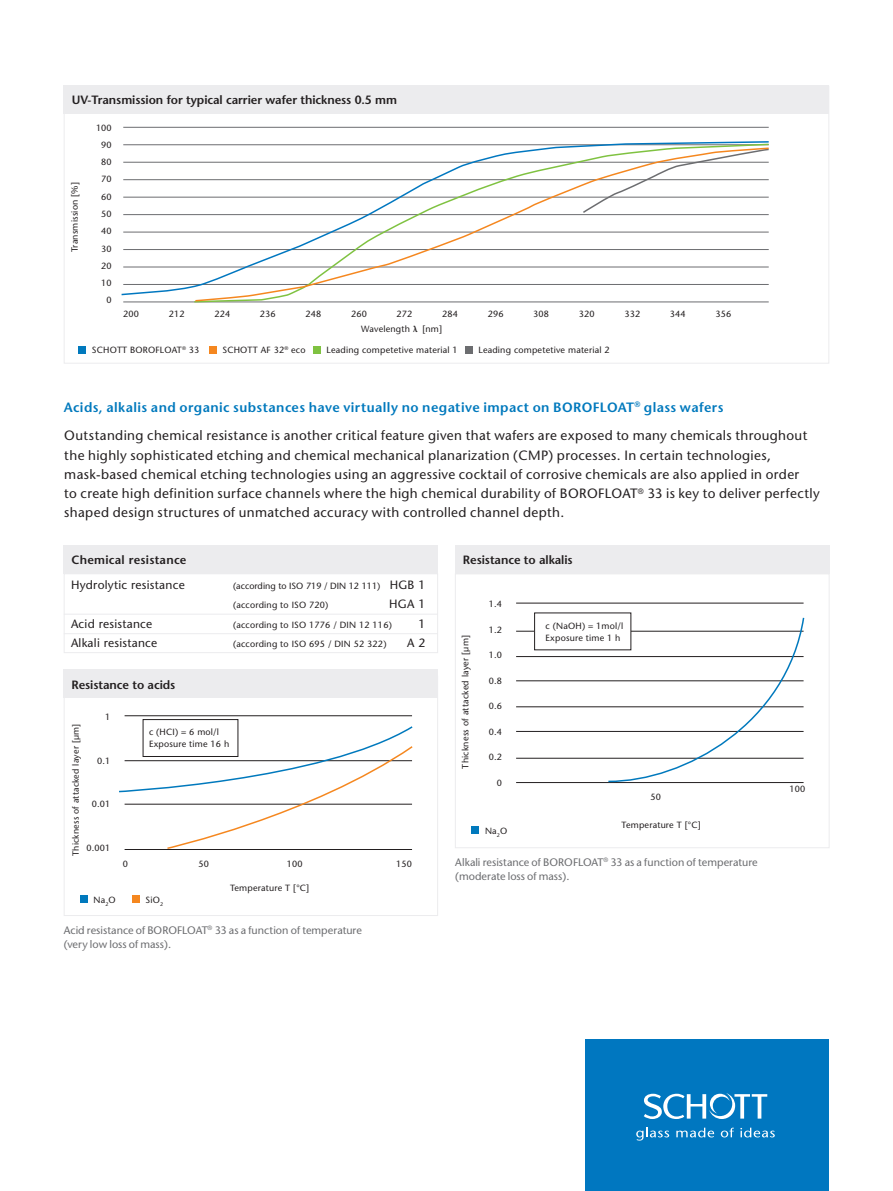
<style>
.page{position:relative;width:893px;height:1191px;background:#fff}
.page>*{position:absolute;margin:0;border:0;box-sizing:border-box;transform-origin:0 0}
.t1{font:13.5px/19.2px "Stone Sans";letter-spacing:.025em;color:#231f20}
.t2{font:600 13.5px "Stone Sans";letter-spacing:.03em;color:#0079bd}
.t3{font:600 12px "Stone Sans";letter-spacing:-.005em;color:#231f20}
.t4{font:12px "Stone Sans";letter-spacing:.02em;color:#231f20}
.t5{font:600 12px "Stone Sans";letter-spacing:.02em;color:#231f20}
.t6{font:10.8px/14.2px "Stone Sans";color:#6c6d70}
.t7{font:9px/12px "Stone Sans";letter-spacing:.02em;color:#231f20}
.t8{font:9px/17.2px "Stone Sans";color:#231f20}
.t9{font:8.85px "Stone Sans";letter-spacing:.02em;color:#231f20}
.s1{font-family:"Minion Pro";font-weight:700}
.s2{font-size:12px}
</style>
<div class="page">
<div style="left:455px;top:545px;width:374px;height:29px;background:#ececee"></div>
<div style="left:455px;top:573px;width:374px;height:275px;border:1px solid #ececee"></div>
<hr style="left:516px;top:782px;width:288px;height:1px;background:#231f20">
<hr style="left:516px;top:758px;width:288px;height:1px;background:#231f20">
<hr style="left:516px;top:731px;width:288px;height:1px;background:#231f20">
<hr style="left:516px;top:706px;width:288px;height:1px;background:#231f20">
<hr style="left:516px;top:603px;width:288px;height:1px;background:#231f20">
<hr style="left:516px;top:656px;width:288px;height:1px;background:#231f20">
<hr style="left:516px;top:680px;width:288px;height:1px;background:#231f20">
<hr style="left:516px;top:631px;width:288px;height:1px;background:#231f20">
<div style="left:471px;top:826px;width:8px;height:8px;background:#0079bd"></div>
<svg style="left:607px;top:616px;width:198px;height:167px"></svg>
<div style="left:535px;top:613px;width:96px;height:37px;background:#fff"></div>
<div style="left:585px;top:1039px;width:244px;height:152px;background:#0077c0"></div>
<svg style="left:644px;top:1093px;width:123px;height:26px"></svg>
<svg style="left:636px;top:1127px;width:33px;height:13px"></svg>
<svg style="left:676px;top:1127px;width:38px;height:10px"></svg>
<svg style="left:721px;top:1127px;width:13px;height:10px"></svg>
<svg style="left:740px;top:1127px;width:35px;height:10px"></svg>
<div style="left:64px;top:545px;width:374px;height:29px;background:#ececee"></div>
<div style="left:64px;top:573px;width:374px;height:80px;border:1px solid #ececee"></div>
<hr style="left:64px;top:614px;width:374px;height:1px;background:#ececee">
<hr style="left:64px;top:633px;width:374px;height:1px;background:#ececee">
<div style="left:64px;top:669px;width:374px;height:29px;background:#ececee"></div>
<div style="left:64px;top:676px;width:374px;height:240px;border:1px solid #ececee"></div>
<hr style="left:125px;top:849px;width:287px;height:1px;background:#231f20">
<hr style="left:125px;top:715px;width:287px;height:1px;background:#231f20">
<div style="left:80px;top:895px;width:7px;height:7px;background:#0079bd"></div>
<div style="left:132px;top:895px;width:7px;height:7px;background:#f5871f"></div>
<svg style="left:119px;top:725px;width:294px;height:124px"></svg>
<div style="left:143px;top:719px;width:95px;height:37px;border:1px solid #231f20"></div>
<div style="left:64px;top:85px;width:765px;height:29px;background:#ececee"></div>
<div style="left:79px;top:346px;width:7px;height:7px;background:#0079bd"></div>
<div style="left:209px;top:346px;width:7px;height:7px;background:#f5871f"></div>
<div style="left:313px;top:346px;width:7px;height:7px;background:#7fc241"></div>
<div style="left:465px;top:346px;width:7px;height:7px;background:#6c6d70"></div>
<hr style="left:123px;top:127px;width:646px;height:1px;background:#6c6d70">
<hr style="left:123px;top:301px;width:646px;height:1px;background:#6c6d70">
<svg style="left:121px;top:141px;width:648px;height:155px"></svg>
<svg style="left:193px;top:143px;width:576px;height:160px"></svg>
<svg style="left:194px;top:147px;width:575px;height:155px"></svg>
<p class="t3" style="left:72px;top:93px;width:327px">UV-Transmission for typical carrier wafer thickness 0.5 mm</p>
<p class="t8" style="left:96px;top:119px;width:17px;text-align:right">100<br>90<br>80<br>70<br>60<br>50<br>40<br>30<br>20<br>10<br>0</p>
<p class="t7" style="left:123px;top:307px;width:17px">200</p>
<p class="t7" style="left:169px;top:307px;width:17px">212</p>
<p class="t7" style="left:214px;top:307px;width:17px">224</p>
<p class="t7" style="left:260px;top:307px;width:17px">236</p>
<p class="t7" style="left:305px;top:307px;width:17px">248</p>
<p class="t7" style="left:351px;top:307px;width:17px">260</p>
<p class="t7" style="left:397px;top:307px;width:17px">272</p>
<p class="t7" style="left:442px;top:307px;width:17px">284</p>
<p class="t7" style="left:488px;top:307px;width:17px">296</p>
<p class="t7" style="left:533px;top:307px;width:17px">308</p>
<p class="t7" style="left:579px;top:307px;width:17px">320</p>
<p class="t7" style="left:624px;top:307px;width:17px">332</p>
<p class="t7" style="left:670px;top:307px;width:17px">344</p>
<p class="t7" style="left:715px;top:307px;width:17px">356</p>
<p class="t7" style="left:69px;top:252px;width:72px;rotate:-90deg">Transmission [%]</p>
<p class="t7" style="left:361px;top:323px;width:82px">Wavelength <span class="s1">λ</span> [nm]</p>
<p class="t7" style="left:92px;top:343px;width:109px">SCHOTT BOROFLOAT<sup>®</sup> 33</p>
<p class="t7" style="left:222px;top:344px;width:85px">SCHOTT AF 32<sup>®</sup> eco</p>
<p class="t7" style="left:327px;top:344px;width:133px">Leading competetive material 1</p>
<p class="t7" style="left:478px;top:344px;width:133px">Leading competetive material 2</p>
<p class="t2" style="left:64px;top:399px;width:661px">Acids, alkalis and organic substances have virtually no negative impact on BOROFLOAT<sup>®</sup> glass wafers</p>
<p class="t1" style="left:64px;top:426px;width:757px">Outstanding chemical resistance is another critical feature given that wafers are exposed to many chemicals throughout the highly sophisticated etching and chemical mechanical planarization (CMP) processes. In certain technologies, mask-based chemical etching technologies using an aggressive cocktail of corrosive chemicals are also applied in order<br>to create high definition surface channels where the high chemical durability of BOROFLOAT<sup>®</sup> 33 is key to deliver perfectly shaped design structures of unmatched accuracy with controlled channel depth.</p>
<p class="t5" style="left:71px;top:552px;width:117px">Chemical resistance</p>
<p class="t4" style="left:71px;top:577px;width:115px">Hydrolytic resistance</p>
<p class="t8" style="left:233px;top:576px;width:194px;line-height:19.5px">(according to ISO 719 / DIN 12 111) <span class="s2">HGB 1 </span>(according to ISO 720)</p>
<p class="t4" style="left:389px;top:597px;width:37px">HGA 1</p>
<p class="t4" style="left:71px;top:616px;width:83px">Acid resistance</p>
<p class="t7" style="left:233px;top:619px;width:160px">(according to ISO 1776 / DIN 12 116)</p>
<p class="t4" style="left:418px;top:616px;width:8px">1</p>
<p class="t4" style="left:71px;top:636px;width:88px">Alkali resistance</p>
<p class="t7" style="left:233px;top:638px;width:155px">(according to ISO 695 / DIN 52 322)</p>
<p class="t4" style="left:407px;top:636px;width:20px">A 2</p>
<p class="t3" style="left:71px;top:677px;width:105px">Resistance to acids</p>
<p class="t7" style="left:105px;top:711px;width:7px">1</p>
<p class="t7" style="left:97px;top:754px;width:15px">0.1</p>
<p class="t7" style="left:92px;top:798px;width:20px">0.01</p>
<p class="t7" style="left:86px;top:841px;width:25px">0.001</p>
<p class="t7" style="left:230px;top:882px;width:81px">Temperature T [°C]</p>
<p class="t9" style="left:70px;top:856px;width:134px;rotate:-90deg">Thickness of attacked layer [μm]</p>
<p class="t7" style="left:149px;top:726px;width:82px">c (HCI) = 6 mol/l<br>Exposure time 16 h</p>
<p class="t7" style="left:123px;top:857px;width:7px">0</p>
<p class="t7" style="left:198px;top:857px;width:12px">50</p>
<p class="t7" style="left:287px;top:857px;width:17px">100</p>
<p class="t7" style="left:396px;top:857px;width:17px">150</p>
<p class="t7" style="left:94px;top:893px;width:24px">Na<sub>2</sub>O</p>
<p class="t7" style="left:146px;top:893px;width:19px">SiO<sub>2</sub></p>
<p class="t6" style="left:64px;top:923px;width:300px">Acid resistance of BOROFLOAT<sup>®</sup> 33 as a function of temperature (very low loss of mass).</p>
<p class="t3" style="left:463px;top:552px;width:111px">Resistance to alkalis</p>
<p class="t7" style="left:489px;top:598px;width:15px">1.4</p>
<p class="t7" style="left:489px;top:623px;width:15px">1.2</p>
<p class="t7" style="left:489px;top:649px;width:15px">1.0</p>
<p class="t7" style="left:489px;top:674px;width:15px">0.8</p>
<p class="t7" style="left:489px;top:700px;width:15px">0.6</p>
<p class="t7" style="left:489px;top:725px;width:15px">0.4</p>
<p class="t7" style="left:489px;top:751px;width:15px">0.2</p>
<p class="t7" style="left:497px;top:776px;width:7px">0</p>
<p class="t7" style="left:546px;top:619px;width:79px">c (NaOH) = 1mol/l<br>Exposure time 1 h</p>
<p class="t7" style="left:459px;top:768px;width:135px;rotate:-90deg">Thickness of attacked layer [μm]</p>
<p class="t7" style="left:650px;top:791px;width:12px">50</p>
<p class="t7" style="left:485px;top:825px;width:24px">Na<sub>2</sub>O</p>
<p class="t7" style="left:622px;top:818px;width:81px">Temperature T [°C]</p>
<p class="t6" style="left:455px;top:854px;width:304px">Alkali resistance of BOROFLOAT<sup>®</sup> 33 as a function of temperature (moderate loss of mass).</p>
<p class="t7" style="left:789px;top:782px;width:17px">100</p>
</div>
